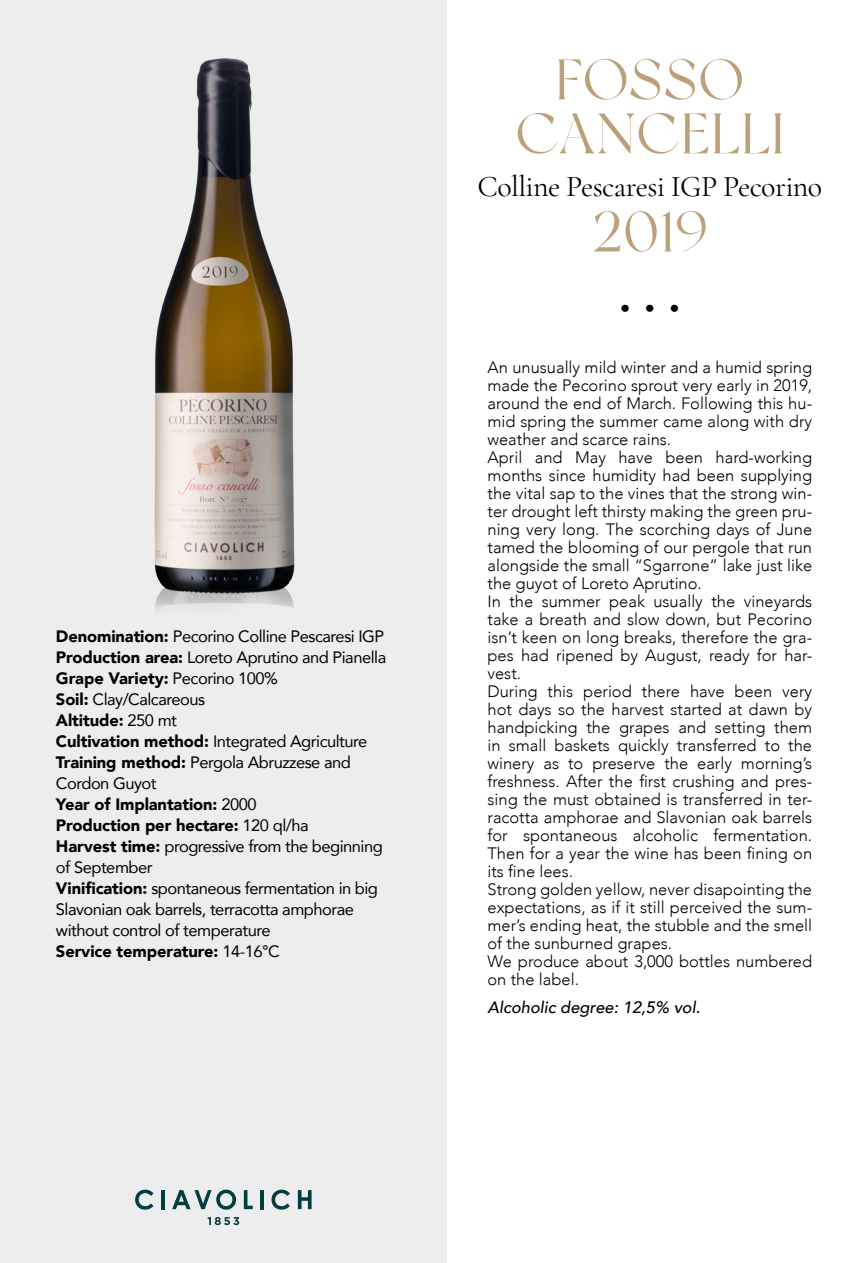
<style>
.page{position:relative;width:853px;height:1263px;background:#fff}
.page>*{position:absolute;margin:0;border:0;box-sizing:border-box;transform-origin:0 0}
.t1{font:57px "New York";letter-spacing:.03em;color:#bba079}
.t2{font:45px "New York";color:#020203}
.t3{font:30px "Cormorant Garamond";letter-spacing:-.02em;color:#000}
.t4{font:300 16.5px/18px "Avenir";color:#000;text-align:justify}
.t5{font:16.5px/21px "Avenir";letter-spacing:-.03em;color:#000}
.t6{font:900 16.5px "Avenir";letter-spacing:-.005em;color:#000}
.t7{font:italic 500 16.5px "Avenir";color:#000}
.s1{font-weight:900}
.s2{font-weight:400}
</style>
<div class="page">
<div style="left:0;top:0;width:446px;height:1263px;background:#eeeded"></div>
<svg style="left:135px;top:1189px;width:19px;height:20px"></svg>
<hr style="left:161px;top:1190px;width:4px;height:19px;background:#003e3f">
<svg style="left:172px;top:1189px;width:64px;height:20px"></svg>
<svg style="left:244px;top:1190px;width:9px;height:19px"></svg>
<hr style="left:260px;top:1190px;width:4px;height:19px;background:#003e3f">
<svg style="left:271px;top:1189px;width:19px;height:20px"></svg>
<svg style="left:298px;top:1190px;width:14px;height:19px"></svg>
<svg style="left:208px;top:1217px;width:31px;height:8px"></svg>
<img style="left:154px;top:58px;width:141px;height:551px">
<p class="t5" style="left:56px;top:625px;width:330px"><span class="s1">Denomination:</span> Pecorino Colline Pescaresi IGP</p>
<p class="t5" style="left:56px;top:646px;width:332px"><span class="s1">Production area:</span> Loreto Aprutino and Pianella</p>
<p class="t6" style="left:56px;top:664px;width:224px">Grape Variety: <span class="s2">Pecorino 100%</span></p>
<p class="t5" style="left:56px;top:688px;width:151px"><span class="s1">Soil:</span> Clay/Calcareous</p>
<p class="t6" style="left:56px;top:706px;width:123px">Altitude: <span class="s2">250 mt</span></p>
<p class="t5" style="left:56px;top:730px;width:313px"><span class="s1">Cultivation method:</span> Integrated Agriculture</p>
<p class="t5" style="left:56px;top:751px;width:296px"><span class="s1">Training method:</span> Pergola Abruzzese and<br>Cordon Guyot</p>
<p class="t6" style="left:56px;top:790px;width:202px">Year of Implantation: <span class="s2">2000</span></p>
<p class="t6" style="left:56px;top:811px;width:254px">Production per hectare: <span class="s2">120 ql/ha</span></p>
<p class="t5" style="left:56px;top:835px;width:328px"><span class="s1">Harvest time:</span> progressive from the beginning of September</p>
<p class="t5" style="left:56px;top:877px;width:324px"><span class="s1">Vinification:</span> spontaneous fermentation in big<br>Slavonian oak barrels, terracotta amphorae without control of temperature</p>
<p class="t6" style="left:56px;top:937px;width:225px">Service temperature: <span class="s2">14-16°C</span></p>
<p class="t1" style="left:556px;top:45px;width:189px">FOSSO</p>
<p class="t1" style="left:516px;top:99px;width:269px">CANCELLI</p>
<p class="t3" style="left:477px;top:168px;width:346px">Colline Pescaresi IGP Pecorino</p>
<p class="t1" style="left:592px;top:197px;width:117px">2019</p>
<p class="t2" style="left:620px;top:276px;width:62px">•••</p>
<p class="t4" style="left:487px;top:358px;width:326px">An unusually mild winter and a humid spring made the Pecorino sprout very early in 2019, around the end of March. Following this hu&shy;mid spring the summer came along with dry weather and scarce rains.</p>
<p class="t4" style="left:487px;top:448px;width:326px">April and May have been hard-working months since humidity had been supplying the vital sap to the vines that the strong win&shy;ter drought left thirsty making the green pru&shy;ning very long. The scorching days of June tamed the blooming of our pergole that run alongside the small “Sgarrone” lake just like the guyot of Loreto Aprutino.</p>
<p class="t4" style="left:487px;top:592px;width:326px">In the summer peak usually the vineyards take a breath and slow down, but Pecorino isn’t keen on long breaks, therefore the gra&shy;pes had ripened by August, ready for har&shy;vest.</p>
<p class="t4" style="left:487px;top:682px;width:326px">During this period there have been very hot days so the harvest started at dawn by handpicking the grapes and setting them in small baskets quickly transferred to the winery as to preserve the early morning’s freshness. After the first crushing and pres&shy;sing the must obtained is transferred in ter&shy;racotta amphorae and Slavonian oak barrels for spontaneous alcoholic fermentation.<br>Then for a year the wine has been fining on its fine lees.</p>
<p class="t4" style="left:487px;top:880px;width:326px">Strong golden yellow, never disapointing the expectations, as if it still perceived the sum&shy;mer’s ending heat, the stubble and the smell of the sunburned grapes.</p>
<p class="t4" style="left:487px;top:952px;width:326px">We produce about 3,000 bottles numbered on the label.</p>
<p class="t7" style="left:487px;top:998px;width:214px">Alcoholic degree: 12,5% vol.</p>
</div>
